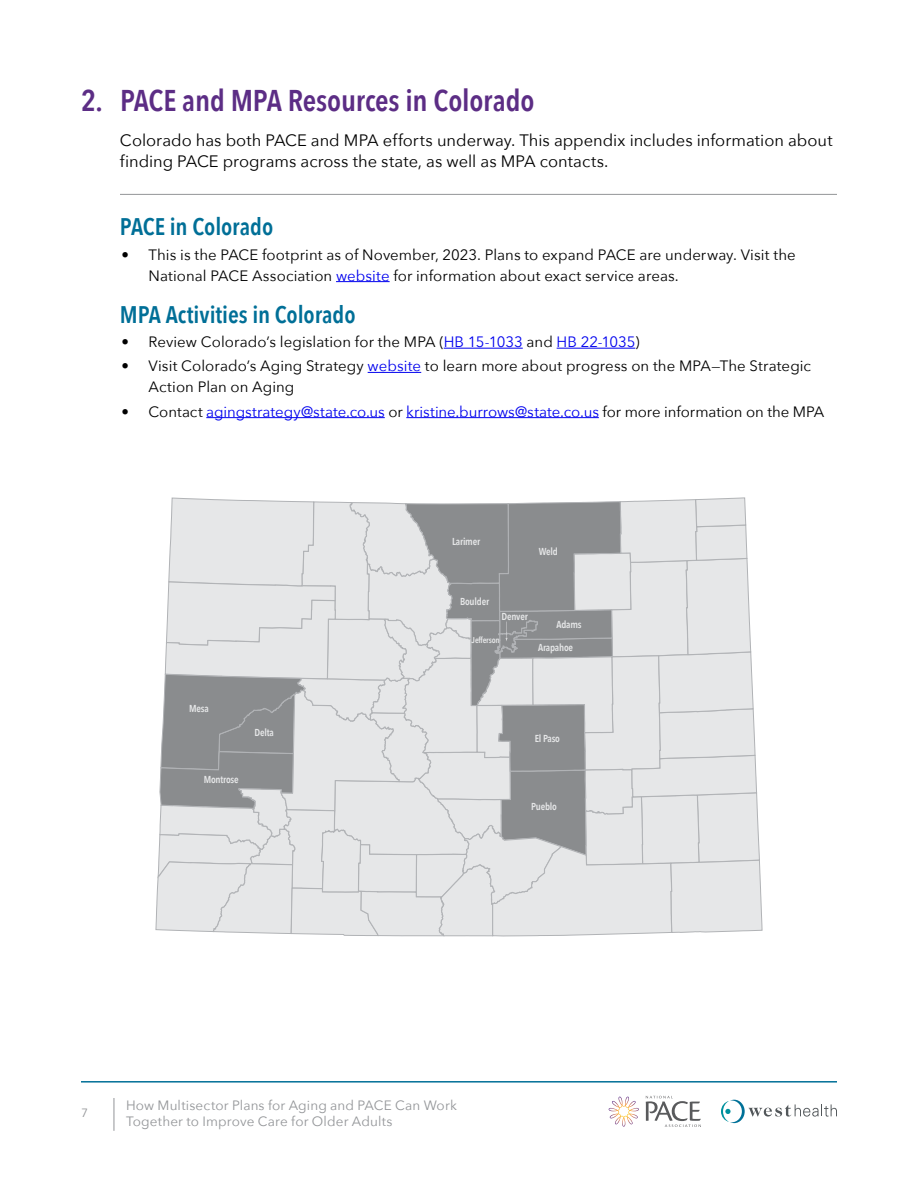
<style>
.page{position:relative;width:918px;height:1188px;background:#fff}
.page>*{position:absolute;margin:0;border:0;box-sizing:border-box;transform-origin:0 0}
.t1{font:600 30px "Avenir Next Condensed";letter-spacing:-.005em;color:#5c2d85}
.t2{font:600 24px "Avenir Next Condensed";letter-spacing:-.005em;color:#006f97}
.t3{font:16.5px/21px "Avenir Next";color:#000}
.t4{font:15px/21px "Avenir Next";letter-spacing:.005em;color:#000}
.t5{font:15px "Avenir Next";letter-spacing:-.005em;color:#00e}
.t6{font:13.5px/16.5px "Avenir Next";letter-spacing:.01em;color:#939598}
.t7{font:12px "Avenir Next";color:#939598}
.t8{font:600 10.05px "Avenir Next Condensed";letter-spacing:-.02em;color:#e6e7e8}
.t9{font:600 8.4px "Avenir Next Condensed";letter-spacing:-.02em;color:#e6e7e8}
.s1{color:#00e}
.s2{color:#000}
</style>
<div class="page">
<svg style="left:646px;top:1096px;width:55px;height:31px"></svg>
<svg style="left:609px;top:1097px;width:30px;height:30px"></svg>
<svg style="left:721px;top:1100px;width:116px;height:23px"></svg>
<hr style="left:114px;top:1098px;width:1px;height:33px;background:#939598">
<hr style="left:81px;top:1081px;width:756px;height:2px;background:#006f97">
<svg style="left:156px;top:498px;width:606px;height:438px;background:#d3d4d5"></svg>
<hr style="left:120px;top:194px;width:717px;height:1px;background:#939598">
<hr style="left:336px;top:281px;width:54px;height:1px;background:#00e">
<hr style="left:444px;top:348px;width:79px;height:1px;background:#00e">
<hr style="left:557px;top:348px;width:78px;height:1px;background:#00e">
<hr style="left:368px;top:372px;width:53px;height:1px;background:#00e">
<hr style="left:206px;top:417px;width:179px;height:1px;background:#00e">
<hr style="left:406px;top:417px;width:193px;height:1px;background:#00e">
<h1 class="t1" style="left:81px;top:75px;width:455px">2. PACE and MPA Resources in Colorado</h1>
<p class="t3" style="left:120px;top:129px;width:714px">Colorado has both PACE and MPA efforts underway. This appendix includes information about finding PACE programs across the state, as well as MPA contacts.</p>
<h2 class="t2" style="left:120px;top:206px;width:155px">PACE in Colorado</h2>
<p class="t4" style="left:148px;top:243px;width:649px;text-indent:-27px">• This is the PACE footprint as of November, 2023. Plans to expand PACE are underway. Visit the<br>National PACE Association <span class="s1">website</span> for information about exact service areas.</p>
<h2 class="t2" style="left:120px;top:294px;width:237px">MPA Activities in Colorado</h2>
<p class="t4" style="left:122px;top:331px;width:520px">• Review Colorado’s legislation for the MPA (<span class="s1">HB 15-1033</span> and <span class="s1">HB 22-1035</span>)</p>
<p class="t4" style="left:148px;top:355px;width:664px;text-indent:-27px">• Visit Colorado’s Aging Strategy <span class="s1">website</span> to learn more about progress on the MPA—The Strategic<br>Action Plan on Aging</p>
<p class="t5" style="left:121px;top:399px;width:704px"><span class="s2">• Contact</span> agingstrategy@state.co.us <span class="s2">or</span> kristine.burrows@state.co.us <span class="s2">for more information on the MPA</span></p>
<p class="t8" style="left:189px;top:700px;width:21px">Mesa</p>
<p class="t8" style="left:204px;top:770px;width:36px">Montrose</p>
<p class="t8" style="left:255px;top:723px;width:21px">Delta</p>
<p class="t8" style="left:452px;top:533px;width:30px">Larimer</p>
<p class="t8" style="left:539px;top:543px;width:21px">Weld</p>
<p class="t8" style="left:460px;top:592px;width:31px">Boulder</p>
<p class="t8" style="left:501px;top:608px;width:28px">Denver</p>
<p class="t9" style="left:472px;top:633px;width:30px">Jefferson</p>
<p class="t8" style="left:557px;top:616px;width:27px">Adams</p>
<p class="t8" style="left:538px;top:639px;width:36px">Arapahoe</p>
<p class="t8" style="left:535px;top:730px;width:27px">El Paso</p>
<p class="t8" style="left:531px;top:798px;width:27px">Pueblo</p>
<p class="t7" style="left:81px;top:1103px;width:8px">7</p>
<p class="t6" style="left:126px;top:1096px;width:333px">How Multisector Plans for Aging and PACE Can Work<br>Together to Improve Care for Older Adults</p>
</div>
